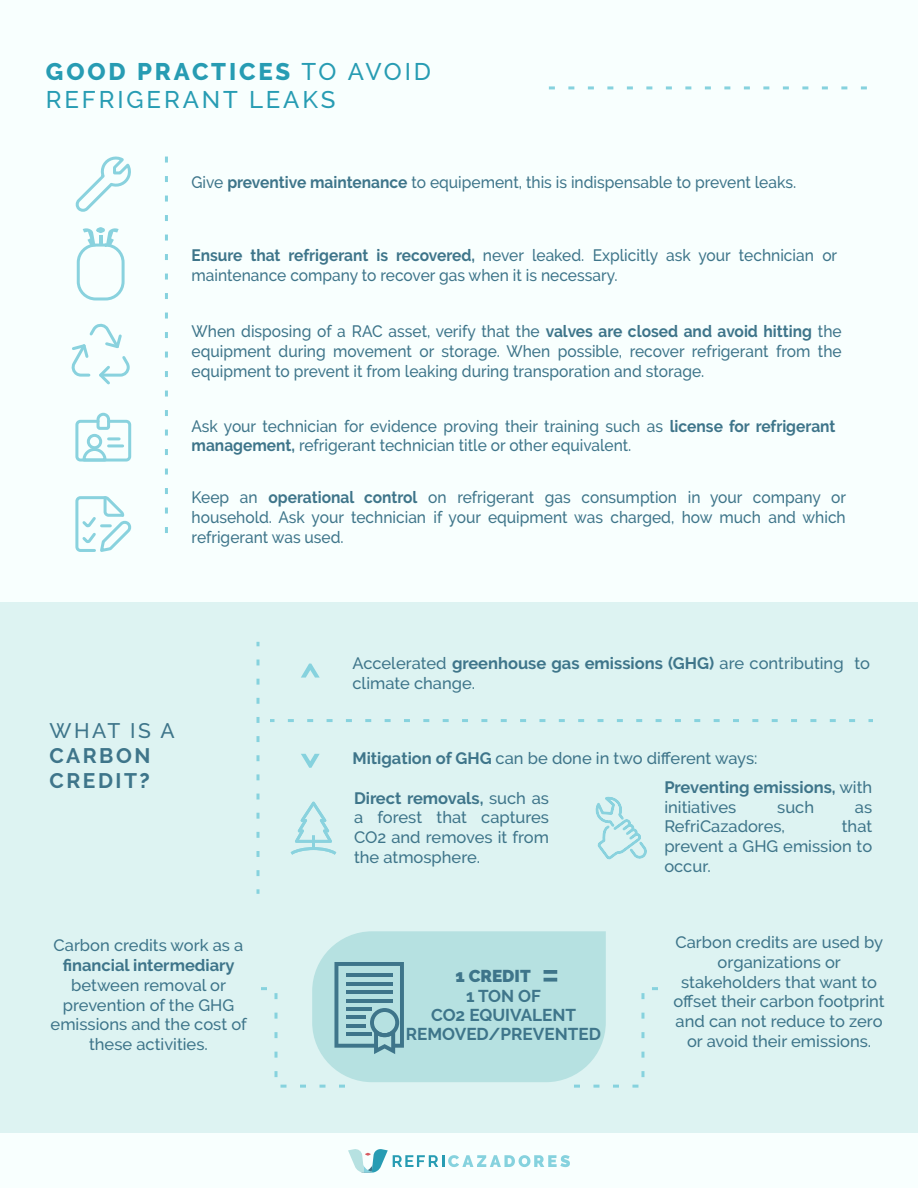
<style>
.page{position:relative;width:918px;height:1188px;background:#f8fffe}
.page>*{position:absolute;margin:0;border:0;box-sizing:border-box;transform-origin:0 0}
.t1{font:500 24px/28.8px "Raleway";letter-spacing:.12em;color:#279cb3}
.t2{font:700 21px/25.2px "Raleway";letter-spacing:.12em;color:#3e758a}
.t3{font:500 21px "Raleway";letter-spacing:.12em;color:#3e758a}
.t4{font:700 17.1px/19.4px "Raleway";color:#3e758a;text-align:center}
.t5{font:900 17.1px "Raleway";color:#3e758a}
.t6{font:500 16.5px/19.8px "Raleway";color:#3e758a;scale:.94 1}
.t7{font:500 16.5px/19.8px "Raleway";color:#3e758a;text-align:center}
.t8{font:700 16.5px/19.8px "Raleway";color:#3e758a}
.s1{font-weight:800}
.s2{font-weight:700}
.s3{font-weight:500}
</style>
<div class="page">
<svg style="left:550px;top:86px;width:317px;height:3px"></svg>
<svg style="left:75px;top:156px;width:56px;height:56px"></svg>
<div style="left:75px;top:420px;width:56px;height:42px;border:3px solid #89d2de;border-radius:4px"></div>
<svg style="left:95px;top:412px;width:17px;height:18px"></svg>
<div style="left:87px;top:434px;width:15px;height:15px;border:3px solid #89d2de;border-radius:50%"></div>
<svg style="left:81px;top:446px;width:27px;height:16px"></svg>
<svg style="left:109px;top:437px;width:10px;height:3px"></svg>
<hr style="left:109px;top:444px;width:14px;height:3px;background:#89d2de">
<svg style="left:75px;top:496px;width:57px;height:56px"></svg>
<svg style="left:165px;top:158px;width:3px;height:375px"></svg>
<div style="left:77px;top:244px;width:48px;height:56px;border:3px solid #89d2de;border-radius:17px"></div>
<svg style="left:83px;top:227px;width:36px;height:19px"></svg>
<svg style="left:71px;top:323px;width:59px;height:62px"></svg>
<div style="left:0;top:602px;width:918px;height:531px;background:#ddf3f2"></div>
<svg style="left:574px;top:987px;width:84px;height:101px"></svg>
<div style="left:320px;top:931px;width:286px;height:151px;background:#b6e1e1"></div>
<svg style="left:261px;top:962px;width:143px;height:126px"></svg>
<hr style="left:346px;top:973px;width:47px;height:4px;background:#3e758a">
<hr style="left:346px;top:982px;width:47px;height:4px;background:#3e758a">
<hr style="left:346px;top:990px;width:47px;height:4px;background:#3e758a">
<hr style="left:346px;top:999px;width:47px;height:4px;background:#3e758a">
<hr style="left:346px;top:1007px;width:25px;height:4px;background:#3e758a">
<hr style="left:346px;top:1032px;width:25px;height:4px;background:#3e758a">
<hr style="left:346px;top:1016px;width:19px;height:3px;background:#3e758a">
<hr style="left:346px;top:1024px;width:19px;height:4px;background:#3e758a">
<svg style="left:287px;top:719px;width:567px;height:3px"></svg>
<svg style="left:256px;top:661px;width:4px;height:215px"></svg>
<svg style="left:301px;top:664px;width:19px;height:14px"></svg>
<svg style="left:301px;top:754px;width:19px;height:14px"></svg>
<svg style="left:290px;top:801px;width:47px;height:54px"></svg>
<svg style="left:595px;top:796px;width:52px;height:64px"></svg>
<div style="left:623px;top:824px;width:7px;height:6px;border:2px solid #89d2de"></div>
<div style="left:626px;top:829px;width:7px;height:6px;border:2px solid #89d2de"></div>
<div style="left:629px;top:834px;width:7px;height:6px;border:2px solid #89d2de"></div>
<svg style="left:544px;top:978px;width:13px;height:4px"></svg>
<svg style="left:544px;top:970px;width:13px;height:4px"></svg>
<svg style="left:348px;top:1149px;width:222px;height:24px"></svg>
<h1 class="t1" style="left:46px;top:57px;width:387px"><span class="s1">GOOD PRACTICES</span> TO AVOID<br>REFRIGERANT LEAKS</h1>
<p class="t6" style="left:192px;top:172px;width:645px">Give <span class="s2">preventive maintenance</span> to equipement, this is indispensable to prevent leaks.</p>
<p class="t6" style="left:192px;top:246px;width:688px"><span class="s2">Ensure that refrigerant is recovered,</span> never leaked. Explicitly ask your technician or maintenance company to recover gas when it is necessary.</p>
<p class="t6" style="left:192px;top:322px;width:693px;text-align:justify">When disposing of a RAC asset, verify that the <span class="s2">valves are closed and avoid hitting</span> the equipment during movement or storage. When possible, recover refrigerant from the equipment to prevent it from leaking during transporation and storage.</p>
<p class="t6" style="left:192px;top:416px;width:687px">Ask your technician for evidence proving their training such as <span class="s2">license for refrigerant management,</span> refrigerant technician title or other equivalent.</p>
<p class="t6" style="left:192px;top:488px;width:698px;text-align:justify">Keep an <span class="s2">operational control</span> on refrigerant gas consumption in your company or household. Ask your technician if your equipment was charged, how much and which refrigerant was used.</p>
<p class="t3" style="left:49px;top:718px;width:127px">WHAT IS A</p>
<p class="t2" style="left:49px;top:743px;width:103px">CARBON<br>CREDIT<span class="s1">?</span></p>
<p class="t7" style="left:54px;top:935px;width:191px">Carbon credits work as a</p>
<p class="t8" style="left:63px;top:955px;width:173px">financial intermediary</p>
<p class="t7" style="left:51px;top:975px;width:198px">between removal or prevention of the GHG emissions and the cost of these activities.</p>
<p class="t7" style="left:353px;top:653px;width:519px;text-align:left">Accelerated <span class="s2">greenhouse gas emissions (GHG)</span> are contributing to climate change.</p>
<p class="t7" style="left:353px;top:749px;width:407px"><span class="s2">Mitigation of GHG</span> can be done in two different ways:</p>
<p class="t7" style="left:354px;top:788px;width:197px;text-align:justify"><span class="s2">Direct removals,</span> such as a forest that captures CO2 and removes it from the atmosphere.</p>
<p class="t8" style="left:664px;top:777px;width:209px">Preventing emissions, <span class="s3">with initiatives</span></p>
<p class="t7" style="left:777px;top:797px;width:38px">such</p>
<p class="t7" style="left:855px;top:797px;width:19px">as</p>
<p class="t7" style="left:664px;top:817px;width:122px">RefriCazadores,</p>
<p class="t7" style="left:664px;top:817px;width:209px;text-align:justify;text-indent:177px">that prevent a GHG emission to occur.</p>
<p class="t5" style="left:455px;top:967px;width:77px">1 CREDIT</p>
<p class="t4" style="left:406px;top:986px;width:197px">1 TON OF<br>CO2 EQUIVALENT<br>REMOVED/PREVENTED</p>
<p class="t7" style="left:674px;top:932px;width:213px">Carbon credits are used by organizations or stakeholders that want to offset their carbon footprint and can not reduce to zero or avoid their emissions.</p>
</div>
